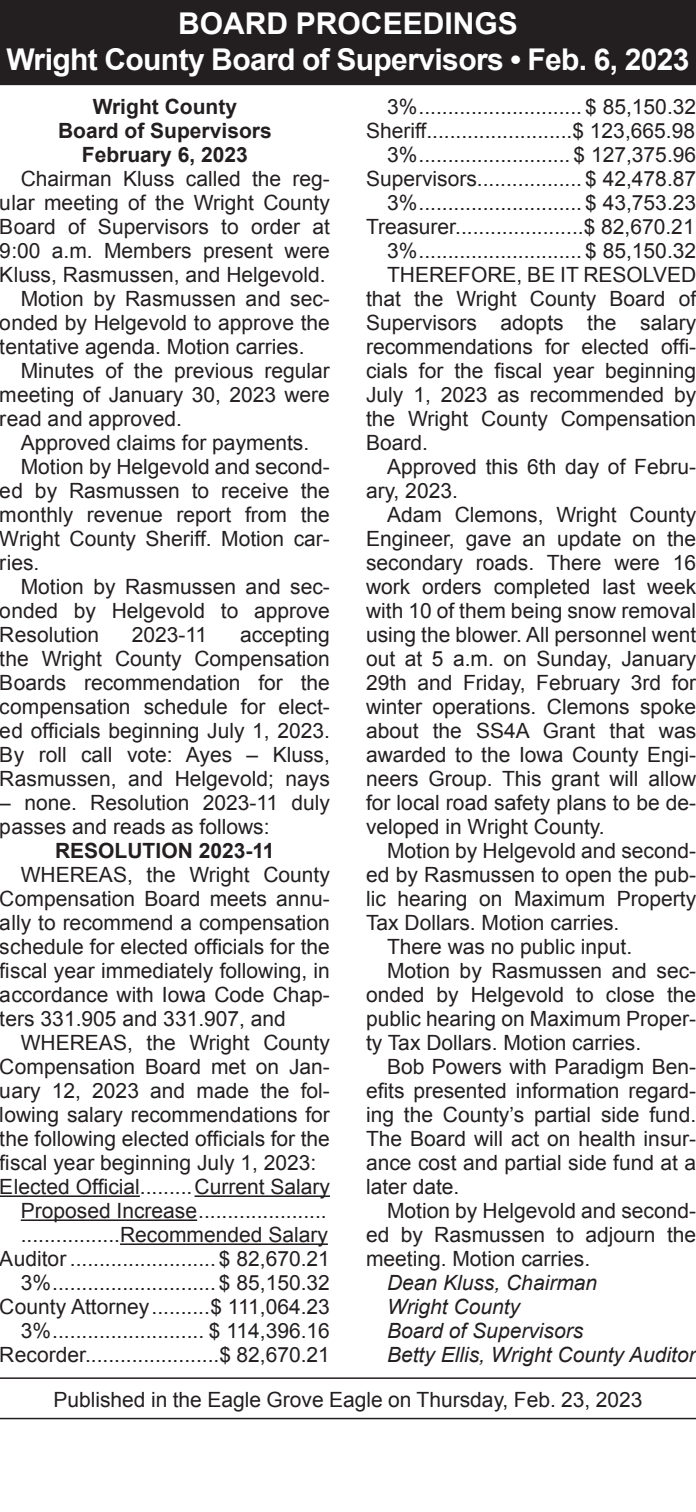
<style>
.page{position:relative;width:696px;height:1512px;background:#fff}
.page>*{position:absolute;margin:0;border:0;box-sizing:border-box;transform-origin:0 0}
.Reversed_Heading_Tit{font:700 30px "Arial";letter-spacing:-.02em;color:#fff}
.Reversed_Heading_All{font:700 30px "Arial";color:#fff}
.footer_long{font:21px/24px "Arial";color:#231f20;text-align:justify}
.t1{font:italic 21px "Arial";color:#231f20}
.t2{font:700 21px "Arial";color:#231f20}
</style>
<div class="page">
<hr style="left:0;top:1195px;width:140px;height:2px;background:#231f20">
<hr style="left:194px;top:1195px;width:136px;height:2px;background:#231f20">
<hr style="left:21px;top:1219px;width:176px;height:2px;background:#231f20">
<hr style="left:120px;top:1243px;width:208px;height:2px;background:#231f20">
<div style="left:0;top:0;width:696px;height:49px;background:#231f20"></div>
<div style="left:0;top:34px;width:696px;height:51px;background:#231f20"></div>
<hr style="left:0;top:1377px;width:696px;height:2px;background:#231f20">
<hr style="left:0;top:1418px;width:696px;height:1px;background:#231f20">
<p class="Reversed_Heading_All" style="left:178px;top:3px;width:341px">BOARD PROCEEDINGS</p>
<p class="Reversed_Heading_Tit" style="left:6px;top:39px;width:684px">Wright County Board of Supervisors • Feb. 6, 2023</p>
<p class="t2" style="left:93px;top:93px;width:146px">Wright County</p>
<p class="t2" style="left:58px;top:117px;width:215px">Board of Supervisors</p>
<p class="t2" style="left:82px;top:141px;width:167px">February 6, 2023</p>
<p class="footer_long" style="left:0;top:167px;width:331px;text-indent:21px">Chairman Kluss called the reg&shy;ular meeting of the Wright County Board of Supervisors to order at 9:00 a.m. Members present were Kluss, Rasmussen, and Helgevold.</p>
<p class="footer_long" style="left:0;top:287px;width:331px;text-indent:21px">Motion by Rasmussen and sec&shy;onded by Helgevold to approve the tentative agenda. Motion carries.</p>
<p class="footer_long" style="left:0;top:359px;width:331px;text-indent:21px">Minutes of the previous regular meeting of January 30, 2023 were read and approved.</p>
<p class="footer_long" style="left:21px;top:431px;width:290px">Approved claims for payments.</p>
<p class="footer_long" style="left:0;top:455px;width:331px;text-indent:21px">Motion by Helgevold and second&shy;ed by Rasmussen to receive the monthly revenue report from the Wright County Sheriff. Motion car&shy;ries.</p>
<p class="footer_long" style="left:0;top:575px;width:331px;text-indent:21px">Motion by Rasmussen and sec&shy;onded by Helgevold to approve Resolution</p>
<p class="footer_long" style="left:132px;top:623px;width:77px">2023-11</p>
<p class="footer_long" style="left:0;top:623px;width:331px;text-indent:240px">accepting the Wright County Compensation Boards recommendation for the compensation schedule for elect&shy;ed officials beginning July 1, 2023.<br>By roll call vote: Ayes – Kluss, Rasmussen, and Helgevold; nays</p>
<p class="footer_long" style="left:0;top:791px;width:331px">– none. Resolution 2023-11 duly passes and reads as follows:</p>
<p class="t2" style="left:55px;top:837px;width:221px">RESOLUTION 2023-11</p>
<p class="footer_long" style="left:0;top:863px;width:331px;text-indent:21px">WHEREAS, the Wright County Compensation Board meets annu&shy;ally to recommend a compensation schedule for elected officials for the fiscal year immediately following, in accordance with Iowa Code Chap&shy;ters 331.905 and 331.907, and</p>
<p class="footer_long" style="left:0;top:1031px;width:331px;text-indent:21px">WHEREAS, the Wright County Compensation Board met on Jan&shy;uary 12, 2023 and made the fol&shy;lowing salary recommendations for the following elected officials for the fiscal year beginning July 1, 2023:</p>
<p class="footer_long" style="left:0;top:1175px;width:331px">Elected Official.........Current Salary</p>
<p class="footer_long" style="left:21px;top:1199px;width:308px">Proposed Increase...................... .................Recommended Salary</p>
<p class="footer_long" style="left:0;top:1247px;width:331px">Auditor ......................... $ 82,670.21</p>
<p class="footer_long" style="left:21px;top:1271px;width:310px">3%............................ $ 85,150.32</p>
<p class="footer_long" style="left:0;top:1295px;width:331px">County Attorney..........$ 111,064.23</p>
<p class="footer_long" style="left:21px;top:1319px;width:310px">3%.......................... $ 114,396.16</p>
<p class="footer_long" style="left:0;top:1343px;width:331px">Recorder.......................$ 82,670.21</p>
<p class="footer_long" style="left:387px;top:95px;width:310px">3%............................ $ 85,150.32</p>
<p class="footer_long" style="left:366px;top:119px;width:330px">Sheriff.........................$ 123,665.98</p>
<p class="footer_long" style="left:387px;top:143px;width:310px">3%.......................... $ 127,375.96</p>
<p class="footer_long" style="left:366px;top:167px;width:331px">Supervisors.................. $ 42,478.87</p>
<p class="footer_long" style="left:387px;top:191px;width:310px">3%............................ $ 43,753.23</p>
<p class="footer_long" style="left:366px;top:215px;width:330px">Treasurer......................$ 82,670.21</p>
<p class="footer_long" style="left:387px;top:239px;width:310px">3%............................ $ 85,150.32</p>
<p class="footer_long" style="left:366px;top:263px;width:332px;text-indent:21px">THEREFORE, BE IT RESOLVED that the Wright County Board of Supervisors adopts the salary recommendations for elected offi&shy;cials for the fiscal year beginning July 1, 2023 as recommended by the Wright County Compensation Board.</p>
<p class="footer_long" style="left:366px;top:455px;width:331px;text-indent:21px">Approved this 6th day of Febru&shy;ary, 2023.</p>
<p class="footer_long" style="left:366px;top:503px;width:332px;text-indent:21px">Adam Clemons, Wright County Engineer, gave an update on the secondary roads. There were 16 work orders completed last week with 10 of them being snow removal using the blower. All personnel went out at 5 a.m. on Sunday, January 29th and Friday, February 3rd for winter operations. Clemons spoke about the SS4A Grant that was awarded to the Iowa County Engi&shy;neers Group. This grant will allow for local road safety plans to be de&shy;veloped in Wright County.</p>
<p class="footer_long" style="left:366px;top:839px;width:331px;text-indent:21px">Motion by Helgevold and second&shy;ed by Rasmussen to open the pub&shy;lic hearing on Maximum Property Tax Dollars. Motion carries.</p>
<p class="footer_long" style="left:387px;top:935px;width:247px">There was no public input.</p>
<p class="footer_long" style="left:366px;top:959px;width:332px;text-indent:21px">Motion by Rasmussen and sec&shy;onded by Helgevold to close the public hearing on Maximum Proper&shy;ty Tax Dollars. Motion carries.</p>
<p class="footer_long" style="left:366px;top:1055px;width:331px;text-indent:21px">Bob Powers with Paradigm Ben&shy;efits presented information regard&shy;ing the County’s partial side fund.<br>The Board will act on health insur&shy;ance cost and partial side fund at a later date.</p>
<p class="footer_long" style="left:366px;top:1199px;width:331px;text-indent:21px">Motion by Helgevold and second&shy;ed by Rasmussen to adjourn the meeting. Motion carries.</p>
<p class="t1" style="left:387px;top:1269px;width:212px">Dean Kluss, Chairman</p>
<p class="t1" style="left:387px;top:1293px;width:135px">Wright County</p>
<p class="t1" style="left:387px;top:1317px;width:198px">Board of Supervisors</p>
<p class="t1" style="left:387px;top:1341px;width:310px">Betty Ellis, Wright County Auditor</p>
<p class="footer_long" style="left:53px;top:1388px;width:590px">Published in the Eagle Grove Eagle on Thursday, Feb. 23, 2023</p>
</div>
